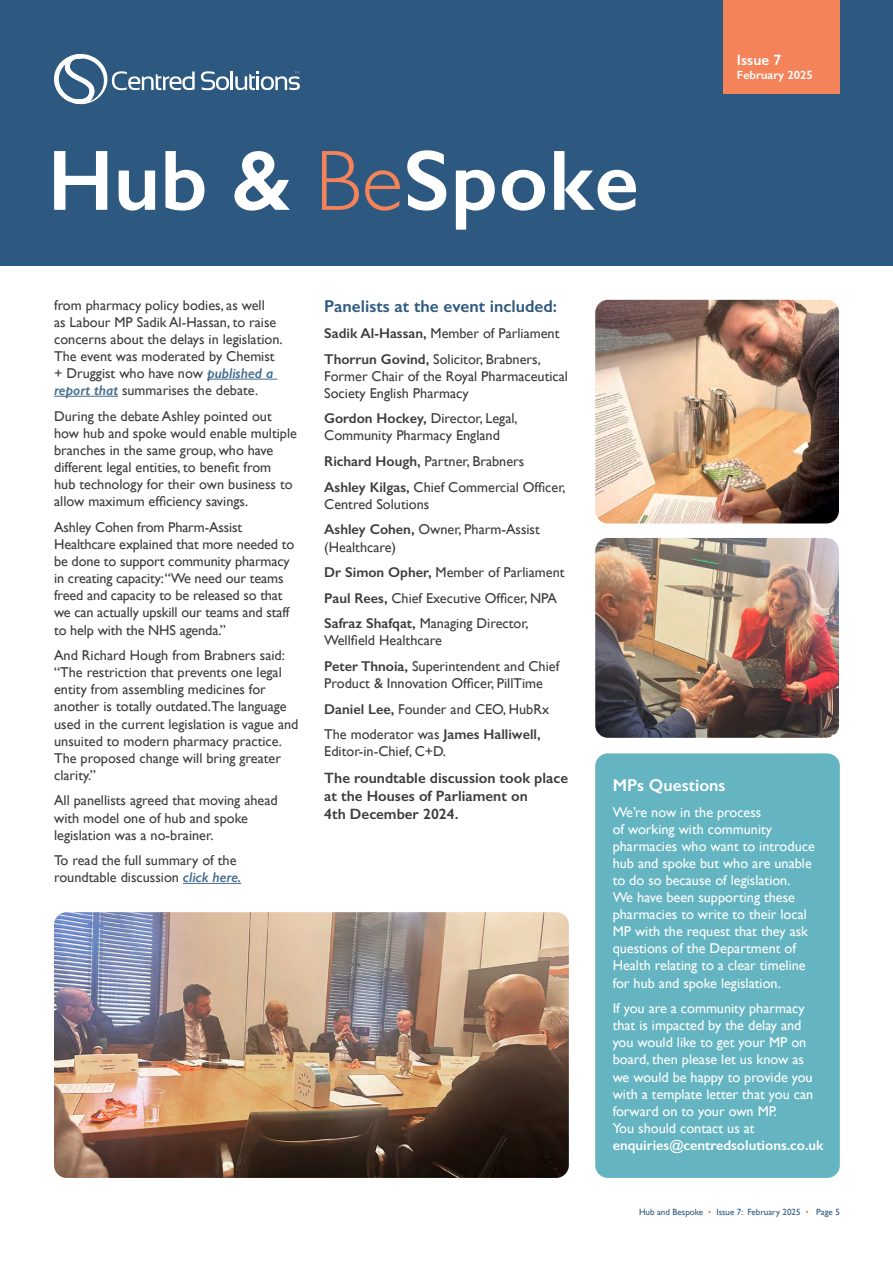
<style>
.page{position:relative;width:893px;height:1263px;background:#fff}
.page>*{position:absolute;margin:0;border:0;box-sizing:border-box;transform-origin:0 0}
.t1{font:600 17.25px "Gill Sans";color:#2d5980}
.t2{font:600 17.25px "Gill Sans";color:#fff}
.t3{font:600 15px/18px "Gill Sans";color:#3c3c3b}
.t4{font:600 15px "Gill Sans";color:#fff}
.t5{font:14.25px/17.1px "Gill Sans";color:#3c3c3b}
.t6{font:14.25px/17.1px "Gill Sans";color:#fff}
.t7{font:600 14.25px "Gill Sans";color:#fff}
.t8{font:600 12px "Gill Sans";color:#fff}
.t9{font:9px "Gill Sans";color:#2d5980}
.s1{font-weight:600;font-style:italic;color:#426a8d}
.s2{font-weight:600}
.s3{color:#f48359}
</style>
<div class="page">
<div style="left:0;top:0;width:893px;height:266px;background:#2d5980"></div>
<svg style="left:407px;top:150px;width:229px;height:80px"></svg>
<svg style="left:322px;top:151px;width:78px;height:60px"></svg>
<svg style="left:54px;top:151px;width:236px;height:60px"></svg>
<svg style="left:54px;top:54px;width:141px;height:51px"></svg>
<svg style="left:201px;top:71px;width:99px;height:19px"></svg>
<div style="left:723px;top:0;width:117px;height:94px;background:#f48359"></div>
<hr style="left:207px;top:379px;width:70px;height:1px;background:#426a8d">
<hr style="left:54px;top:396px;width:64px;height:1px;background:#426a8d">
<hr style="left:183px;top:883px;width:58px;height:1px;background:#426a8d">
<div style="left:595px;top:753px;width:245px;height:425px;background:#64b5c1;border-radius:13px"></div>
<img style="left:595px;top:300px;width:244px;height:223px">
<img style="left:595px;top:538px;width:244px;height:200px">
<img style="left:54px;top:912px;width:515px;height:266px">
<p class="t4" style="left:737px;top:51px;width:46px">Issue 7</p>
<p class="t8" style="left:737px;top:68px;width:77px">February 2025</p>
<p class="t5" style="left:54px;top:296px;width:230px">from pharmacy policy bodies, as well<br>as Labour MP Sadik Al-Hassan, to raise concerns about the delays in legislation.<br>The event was moderated by Chemist + Druggist who have now <span class="s1">published a report that</span> summarises the debate.</p>
<p class="t5" style="left:54px;top:407px;width:244px">During the debate Ashley pointed out how hub and spoke would enable multiple branches in the same group, who have different legal entities, to benefit from<br>hub technology for their own business to allow maximum efficiency savings.</p>
<p class="t5" style="left:54px;top:518px;width:242px">Ashley Cohen from Pharm-Assist Healthcare explained that more needed to be done to support community pharmacy in creating capacity:“We need our teams freed and capacity to be released so that we can actually upskill our teams and staff to help with the NHS agenda.”</p>
<p class="t5" style="left:54px;top:647px;width:246px">And Richard Hough from Brabners said: “The restriction that prevents one legal entity from assembling medicines for another is totally outdated.The language used in the current legislation is vague and unsuited to modern pharmacy practice.<br>The proposed change will bring greater clarity.”</p>
<p class="t5" style="left:54px;top:792px;width:225px">All panellists agreed that moving ahead with model one of hub and spoke legislation was a no-brainer.</p>
<p class="t5" style="left:54px;top:852px;width:189px">To read the full summary of the roundtable discussion <span class="s1">click here.</span></p>
<p class="t1" style="left:324px;top:296px;width:234px">Panelists at the event included:</p>
<p class="t5" style="left:324px;top:320px;width:237px;line-height:25.7px"><span class="s2">Sadik Al-Hassan,</span> Member of Parliament<br><span class="s2">Thorrun Govind,</span> Solicitor, Brabners,</p>
<p class="t5" style="left:324px;top:367px;width:245px">Former Chair of the Royal Pharmaceutical<br>Society English Pharmacy</p>
<p class="t5" style="left:324px;top:410px;width:195px"><span class="s2">Gordon Hockey,</span> Director, Legal,<br>Community Pharmacy England</p>
<p class="t5" style="left:324px;top:448px;width:243px;line-height:25.7px"><span class="s2">Richard Hough,</span> Partner, Brabners<br><span class="s2">Ashley Kilgas,</span> Chief Commercial Officer,</p>
<p class="t5" style="left:324px;top:491px;width:217px;line-height:25.7px">Centred Solutions<br><span class="s2">Ashley Cohen,</span> Owner, Pharm-Assist</p>
<p class="t5" style="left:324px;top:534px;width:242px;line-height:25.7px">(Healthcare)<br><span class="s2">Dr Simon Opher,</span> Member of Parliament<br><span class="s2">Paul Rees,</span> Chief Executive Officer, NPA<br><span class="s2">Safraz Shafqat,</span> Managing Director,</p>
<p class="t5" style="left:324px;top:628px;width:237px;line-height:25.7px">Wellfield Healthcare<br><span class="s2">Peter Thnoia,</span> Superintendent and Chief</p>
<p class="t5" style="left:324px;top:670px;width:226px;line-height:25.7px">Product &amp; Innovation Officer, PillTime<br><span class="s2">Daniel Lee,</span> Founder and CEO, HubRx<br>The moderator was <span class="s2">James Halliwell,</span></p>
<p class="t5" style="left:324px;top:743px;width:123px">Editor-in-Chief, C+D.</p>
<p class="t3" style="left:324px;top:769px;width:245px">The roundtable discussion took place at the Houses of Parliament on<br>4th December 2024.</p>
<p class="t2" style="left:613px;top:775px;width:114px">MPs Questions</p>
<p class="t6" style="left:613px;top:803px;width:204px">We’re now in the process<br>of working with community pharmacies who want to introduce hub and spoke but who are unable to do so because of legislation.<br>We have been supporting these pharmacies to write to their local<br>MP with the request that they ask questions of the Department of<br>Health relating to a clear timeline for hub and spoke legislation.</p>
<p class="t6" style="left:613px;top:1000px;width:202px">If you are a community pharmacy that is impacted by the delay and you would like to get your MP on board, then please let us know as we would be happy to provide you with a template letter that you can forward on to your own MP.<br>You should contact us at</p>
<p class="t7" style="left:613px;top:1136px;width:212px">enquiries@centredsolutions.co.uk</p>
<p class="t9" style="left:639px;top:1207px;width:202px">Hub and Bespoke <span class="s3">•</span> Issue 7: February 2025 <span class="s3">•</span> Page 5</p>
</div>
